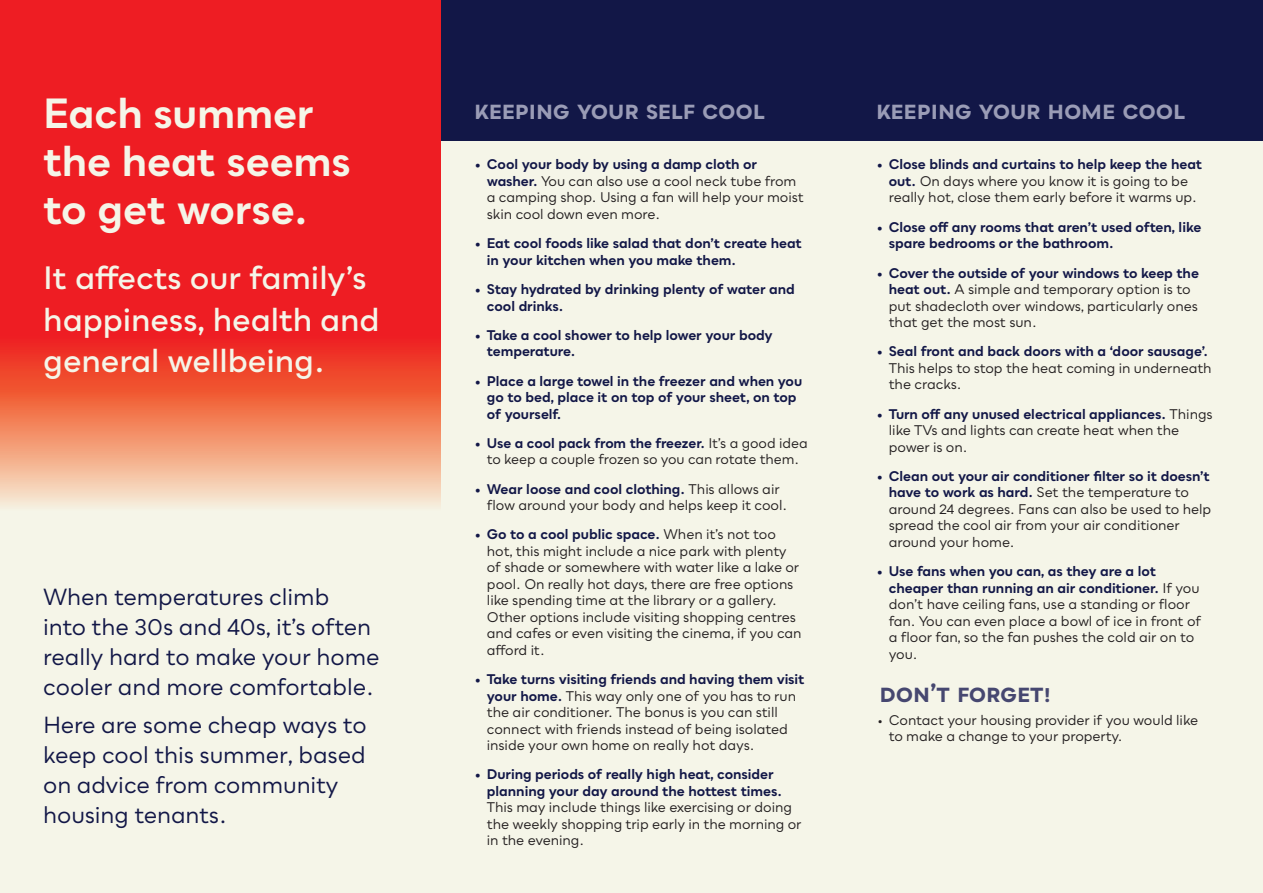
<style>
.page{position:relative;width:1263px;height:893px;background:#fff}
.page>*{position:absolute;margin:0;border:0;box-sizing:border-box;transform-origin:0 0}
.t1{font:700 40.65px/48.2px "Bozon";letter-spacing:-.025em;color:#f5f5e8}
.t2{font:600 31.2px/41.7px "Bozon";letter-spacing:-.005em;color:#f5f5e8}
.t3{font:700 25.5px "Bozon";letter-spacing:-.01em;color:#9a9cb6}
.t4{font:700 25.5px "Bozon";letter-spacing:-.015em;color:#464770}
.t5{font:22.5px/30px "Bozon";letter-spacing:-.005em;color:#121747}
.t6{font:13.5px/16.5px "Bozon";letter-spacing:-.005em;color:#231f20}
.t7{font:700 13.5px/16.5px "Bozon";letter-spacing:-.015em;color:#121747}
.s1{font-weight:700;color:#121747}
</style>
<div class="page">
<div style="left:436px;top:0;width:827px;height:893px;background:#f5f5e8"></div>
<div style="left:425px;top:0;width:838px;height:140px;background:#121747"></div>
<div style="left:0;top:0;width:440px;height:495px;background:#ee1d23"></div>
<div style="left:0;top:448px;width:440px;height:445px;background:#f5f5e8"></div>
<svg style="left:0;top:346px;width:440px;height:161px;background:#f28767"></svg>
<p class="t1" style="left:43px;top:89px;width:309px">Each summer the heat seems to get worse.</p>
<p class="t2" style="left:43px;top:257px;width:338px">It affects our family’s happiness, health and general wellbeing.</p>
<p class="t5" style="left:43px;top:581px;width:338px">When temperatures climb<br>into the 30s and 40s, it’s often really hard to make your home cooler and more comfortable.</p>
<p class="t5" style="left:43px;top:710px;width:325px">Here are some cheap ways to keep cool this summer, based on advice from community housing tenants.</p>
<p class="t3" style="left:474px;top:93px;width:293px">Keeping your self cool</p>
<p class="t6" style="left:487px;top:156px;width:318px;text-indent:-13px"><span class="s1">• Cool your body by using a damp cloth or washer.</span> You can also use a cool neck tube from a camping shop. Using a fan will help your moist skin cool down even more.</p>
<p class="t7" style="left:487px;top:235px;width:317px;text-indent:-13px">• Eat cool foods like salad that don’t create heat in your kitchen when you make them.</p>
<p class="t7" style="left:487px;top:281px;width:310px;text-indent:-13px">• Stay hydrated by drinking plenty of water and cool drinks.</p>
<p class="t7" style="left:487px;top:327px;width:287px;text-indent:-13px">• Take a cool shower to help lower your body temperature.</p>
<p class="t7" style="left:487px;top:372px;width:317px;text-indent:-13px">• Place a large towel in the freezer and when you go to bed, place it on top of your sheet, on top of yourself.</p>
<p class="t6" style="left:474px;top:434px;width:335px;text-align:center"><span class="s1">• Use a cool pack from the freezer.</span> It’s a good idea to keep a couple frozen so you can rotate them.</p>
<p class="t6" style="left:487px;top:480px;width:302px;text-indent:-13px"><span class="s1">• Wear loose and cool clothing.</span> This allows air flow around your body and helps keep it cool.</p>
<p class="t6" style="left:487px;top:526px;width:316px;text-indent:-13px"><span class="s1">• Go to a cool public space.</span> When it’s not too hot, this might include a nice park with plenty of shade or somewhere with water like a lake or pool. On really hot days, there are free options like spending time at the library or a gallery.<br>Other options include visiting shopping centres and cafes or even visiting the cinema, if you can afford it.</p>
<p class="t6" style="left:487px;top:671px;width:319px;text-indent:-13px"><span class="s1">• Take turns visiting friends and having them visit your home.</span> This way only one of you has to run the air conditioner. The bonus is you can still connect with friends instead of being isolated inside your own home on really hot days.</p>
<p class="t6" style="left:487px;top:766px;width:316px;text-indent:-13px"><span class="s1">• During periods of really high heat, consider planning your day around the hottest times.<br></span>This may include things like exercising or doing the weekly shopping trip early in the morning or in the evening.</p>
<p class="t3" style="left:876px;top:93px;width:311px">Keeping your home cool</p>
<p class="t6" style="left:876px;top:156px;width:328px;text-align:center"><span class="s1">• Close blinds and curtains to help keep the heat out.</span> On days where you know it is going to be really hot, close them early before it warms up.</p>
<p class="t7" style="left:889px;top:219px;width:314px;text-indent:-13px">• Close off any rooms that aren’t used often, like spare bedrooms or the bathroom.</p>
<p class="t6" style="left:889px;top:264px;width:312px;text-indent:-13px"><span class="s1">• Cover the outside of your windows to keep the heat out.</span> A simple and temporary option is to put shadecloth over windows, particularly ones that get the most sun.</p>
<p class="t6" style="left:889px;top:343px;width:324px;text-indent:-13px"><span class="s1">• Seal front and back doors with a ‘door sausage’.<br></span>This helps to stop the heat coming in underneath the cracks.</p>
<p class="t6" style="left:889px;top:405px;width:325px;text-indent:-13px"><span class="s1">• Turn off any unused electrical appliances.</span> Things like TVs and lights can create heat when the power is on.</p>
<p class="t6" style="left:889px;top:467px;width:324px;text-indent:-13px"><span class="s1">• Clean out your air conditioner filter so it doesn’t have to work as hard.</span> Set the temperature to around 24 degrees. Fans can also be used to help spread the cool air from your air conditioner around your home.</p>
<p class="t6" style="left:889px;top:563px;width:314px;text-indent:-13px"><span class="s1">• Use fans when you can, as they are a lot cheaper than running an air conditioner.</span> If you don’t have ceiling fans, use a standing or floor fan. You can even place a bowl of ice in front of a floor fan, so the fan pushes the cold air on to you.</p>
<p class="t4" style="left:879px;top:676px;width:173px">Don’t forget!</p>
<p class="t6" style="left:889px;top:711px;width:311px;text-indent:-13px">• Contact your housing provider if you would like to make a change to your property.</p>
</div>
